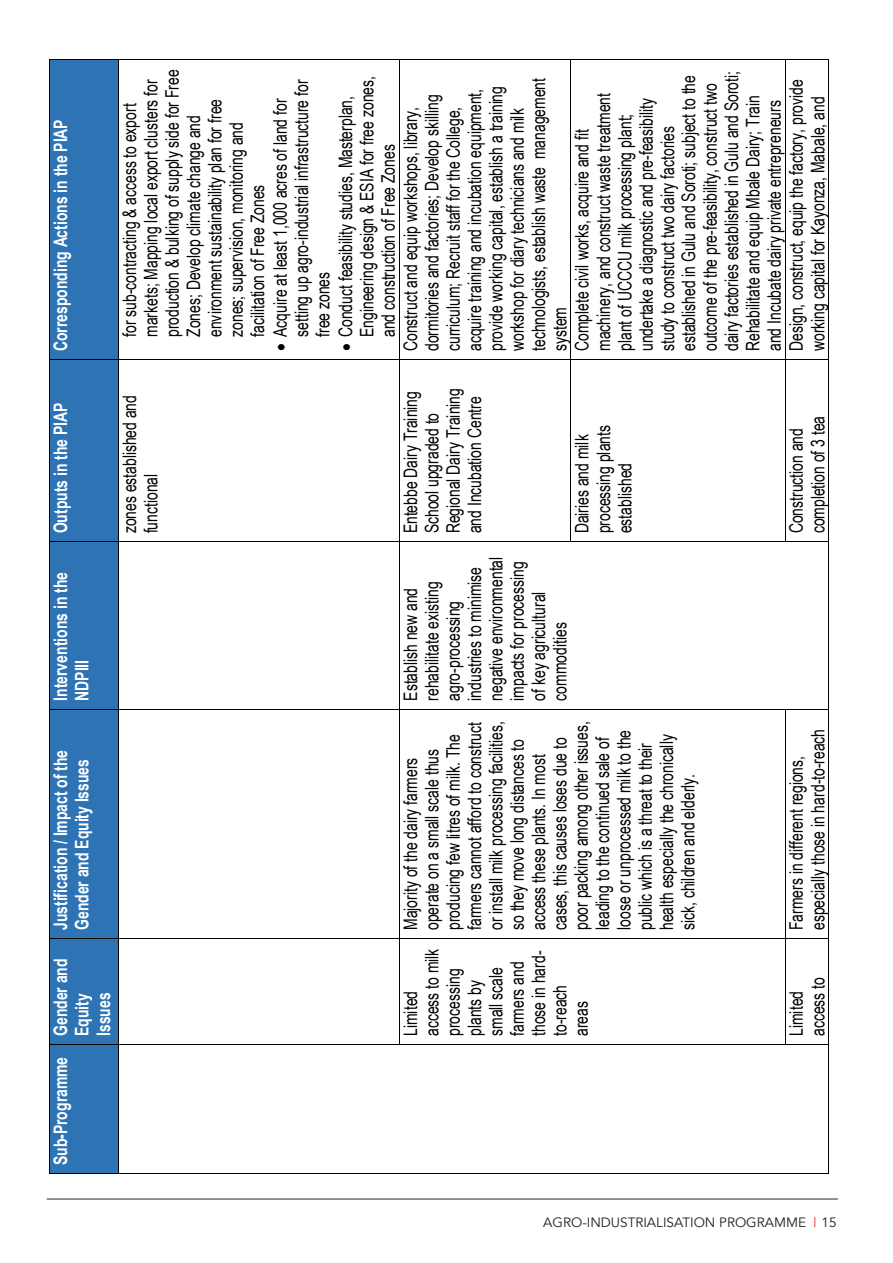
<style>
.page{position:relative;width:893px;height:1263px;background:#fff}
.page>*{position:absolute;margin:0;border:0;box-sizing:border-box;transform-origin:0 0}
.t1{font:18.6px/21.3px "Arial Narrow";color:#000;scale:.91 1}
.t2{font:700 18.6px/21.5px "Arial Narrow";color:#fff;scale:.91 1}
.t3{font:13.5px "Avenir";color:#231f20}
.s1{color:#ee1d23}
</style>
<div class="page">
<hr style="left:47px;top:1199px;width:791px;height:1px;background:#231f20">
<div style="left:50px;top:1045px;width:68px;height:128px;background:#2e74b5"></div>
<div style="left:50px;top:939px;width:68px;height:105px;background:#2e74b5"></div>
<div style="left:50px;top:709px;width:68px;height:229px;background:#2e74b5"></div>
<div style="left:50px;top:542px;width:68px;height:167px;background:#2e74b5"></div>
<div style="left:50px;top:360px;width:68px;height:181px;background:#2e74b5"></div>
<div style="left:50px;top:60px;width:68px;height:299px;background:#2e74b5"></div>
<hr style="left:49px;top:1045px;width:1px;height:128px;background:#000">
<hr style="left:49px;top:939px;width:1px;height:105px;background:#000">
<hr style="left:49px;top:709px;width:1px;height:229px;background:#000">
<hr style="left:49px;top:542px;width:1px;height:167px;background:#000">
<hr style="left:49px;top:360px;width:1px;height:181px;background:#000">
<hr style="left:49px;top:60px;width:1px;height:299px;background:#000">
<hr style="left:50px;top:1173px;width:68px;height:1px;background:#000">
<hr style="left:50px;top:1044px;width:68px;height:1px;background:#000">
<hr style="left:50px;top:938px;width:68px;height:1px;background:#000">
<hr style="left:50px;top:709px;width:68px;height:1px;background:#000">
<hr style="left:50px;top:541px;width:68px;height:1px;background:#000">
<hr style="left:50px;top:359px;width:68px;height:1px;background:#000">
<hr style="left:50px;top:60px;width:68px;height:1px;background:#000">
<hr style="left:118px;top:1045px;width:1px;height:128px;background:#000">
<hr style="left:118px;top:939px;width:1px;height:105px;background:#000">
<hr style="left:118px;top:709px;width:1px;height:229px;background:#000">
<hr style="left:118px;top:542px;width:1px;height:167px;background:#000">
<hr style="left:118px;top:360px;width:1px;height:181px;background:#000">
<hr style="left:118px;top:60px;width:1px;height:299px;background:#000">
<hr style="left:119px;top:1173px;width:280px;height:1px;background:#000">
<hr style="left:119px;top:1044px;width:280px;height:1px;background:#000">
<hr style="left:119px;top:938px;width:280px;height:1px;background:#000">
<hr style="left:119px;top:709px;width:280px;height:1px;background:#000">
<hr style="left:119px;top:541px;width:280px;height:1px;background:#000">
<hr style="left:119px;top:359px;width:280px;height:1px;background:#000">
<hr style="left:119px;top:60px;width:280px;height:1px;background:#000">
<hr style="left:399px;top:939px;width:1px;height:105px;background:#000">
<hr style="left:399px;top:709px;width:1px;height:229px;background:#000">
<hr style="left:399px;top:542px;width:1px;height:167px;background:#000">
<hr style="left:399px;top:360px;width:1px;height:181px;background:#000">
<hr style="left:399px;top:60px;width:1px;height:299px;background:#000">
<hr style="left:400px;top:1173px;width:170px;height:1px;background:#000">
<hr style="left:400px;top:1044px;width:170px;height:1px;background:#000">
<hr style="left:400px;top:938px;width:170px;height:1px;background:#000">
<hr style="left:400px;top:709px;width:170px;height:1px;background:#000">
<hr style="left:400px;top:541px;width:170px;height:1px;background:#000">
<hr style="left:400px;top:359px;width:170px;height:1px;background:#000">
<hr style="left:400px;top:60px;width:170px;height:1px;background:#000">
<hr style="left:570px;top:360px;width:1px;height:181px;background:#000">
<hr style="left:570px;top:60px;width:1px;height:299px;background:#000">
<hr style="left:571px;top:1173px;width:214px;height:1px;background:#000">
<hr style="left:571px;top:1044px;width:214px;height:1px;background:#000">
<hr style="left:571px;top:938px;width:214px;height:1px;background:#000">
<hr style="left:571px;top:709px;width:214px;height:1px;background:#000">
<hr style="left:571px;top:541px;width:214px;height:1px;background:#000">
<hr style="left:571px;top:359px;width:214px;height:1px;background:#000">
<hr style="left:571px;top:60px;width:214px;height:1px;background:#000">
<hr style="left:785px;top:939px;width:1px;height:105px;background:#000">
<hr style="left:785px;top:709px;width:1px;height:229px;background:#000">
<hr style="left:785px;top:360px;width:1px;height:181px;background:#000">
<hr style="left:785px;top:60px;width:1px;height:299px;background:#000">
<hr style="left:785px;top:1173px;width:43px;height:1px;background:#000">
<hr style="left:828px;top:1045px;width:1px;height:128px;background:#000">
<hr style="left:785px;top:1044px;width:43px;height:1px;background:#000">
<hr style="left:828px;top:939px;width:1px;height:105px;background:#000">
<hr style="left:785px;top:938px;width:43px;height:1px;background:#000">
<hr style="left:828px;top:709px;width:1px;height:229px;background:#000">
<hr style="left:785px;top:709px;width:43px;height:1px;background:#000">
<hr style="left:828px;top:542px;width:1px;height:167px;background:#000">
<hr style="left:785px;top:541px;width:43px;height:1px;background:#000">
<hr style="left:828px;top:360px;width:1px;height:181px;background:#000">
<hr style="left:785px;top:359px;width:43px;height:1px;background:#000">
<hr style="left:828px;top:60px;width:1px;height:299px;background:#000">
<hr style="left:785px;top:60px;width:43px;height:1px;background:#000">
<p class="t2" style="left:49px;top:351px;width:256px;rotate:-90deg">Corresponding Actions in the PIAP</p>
<p class="t1" style="left:118px;top:337px;width:295px;rotate:-90deg">for sub-contracting &amp; access to export markets; Mapping local export clusters for production &amp; bulking of supply side for Free Zones; Develop climate change and environment sustainability plan for free zones; supervision, monitoring and facilitation of Free Zones</p>
<p class="t1" style="left:269px;top:337px;width:284px;text-indent:-14px;rotate:-90deg">• Acquire at least 1,000 acres of land for setting up agro-industrial infrastructure for free zones</p>
<p class="t1" style="left:334px;top:337px;width:288px;text-indent:-14px;rotate:-90deg">• Conduct feasibility studies, Masterplan,<br>Engineering design &amp; ESIA for free zones, and construction of Free Zones</p>
<p class="t1" style="left:571px;top:351px;width:309px;rotate:-90deg">Complete civil works, acquire and fit machinery, and construct waste treatment plant of UCCCU milk processing plant; undertake a diagnostic and pre-feasibility study to construct two dairy factories established in Gulu and Soroti; subject to the outcome of the pre-feasibility, construct two dairy factories established in Gulu and Soroti; Rehabilitate and equip Mbale Dairy; Train and Incubate dairy private entrepreneurs</p>
<p class="t1" style="left:399px;top:351px;width:301px;rotate:-90deg">Construct and equip workshops, library, dormitories and factories; Develop skilling curriculum; Recruit staff for the College, acquire training and incubation equipment, provide working capital, establish a training workshop for diary technicians and milk technologists, establish waste management system</p>
<p class="t1" style="left:785px;top:351px;width:300px;rotate:-90deg">Design, construct, equip the factory, provide working capital for Kayonza, Mabale, and</p>
<p class="t2" style="left:49px;top:533px;width:145px;rotate:-90deg">Outputs in the PIAP</p>
<p class="t2" style="left:49px;top:701px;width:143px;rotate:-90deg">Interventions in the<br>NDPIII</p>
<p class="t1" style="left:118px;top:533px;width:154px;rotate:-90deg">zones established and functional</p>
<p class="t2" style="left:49px;top:930px;width:199px;rotate:-90deg">Justification / Impact of the<br>Gender and Equity Issues</p>
<p class="t2" style="left:49px;top:1036px;width:87px;text-indent:-129px;rotate:-90deg">Sub-Programme Gender and<br>Equity<br>Issues</p>
<p class="t1" style="left:399px;top:533px;width:161px;rotate:-90deg">Entebbe Dairy Training<br>School upgraded to<br>Regional Dairy Training and Incubation Centre</p>
<p class="t1" style="left:571px;top:533px;width:120px;rotate:-90deg">Dairies and milk processing plants established</p>
<p class="t1" style="left:399px;top:701px;width:160px;rotate:-90deg">Establish new and rehabilitate existing agro-processing industries to minimise negative environmental impacts for processing of key agricultural commodities</p>
<p class="t1" style="left:399px;top:930px;width:231px;rotate:-90deg">Majority of the dairy farmers operate on a small scale thus producing few litres of milk. The farmers cannot afford to construct or install milk processing facilities, so they move long distances to access these plants. In most cases, this causes loses due to poor packing among other issues, leading to the continued sale of loose or unprocessed milk to the public which is a threat to their health especially the chronically sick, children and elderly.</p>
<p class="t1" style="left:399px;top:1036px;width:97px;rotate:-90deg">Limited access to milk processing plants by small scale farmers and those in hard&shy;to-reach areas</p>
<p class="t1" style="left:785px;top:533px;width:131px;rotate:-90deg">Construction and completion of 3 tea</p>
<p class="t1" style="left:785px;top:930px;width:222px;rotate:-90deg">Farmers in different regions, especially those in hard-to-reach</p>
<p class="t1" style="left:785px;top:1036px;width:66px;rotate:-90deg">Limited access to</p>
<p class="t3" style="left:543px;top:1214px;width:295px">AGRO-INDUSTRIALISATION PROGRAMME <span class="s1">|</span> 15</p>
</div>
